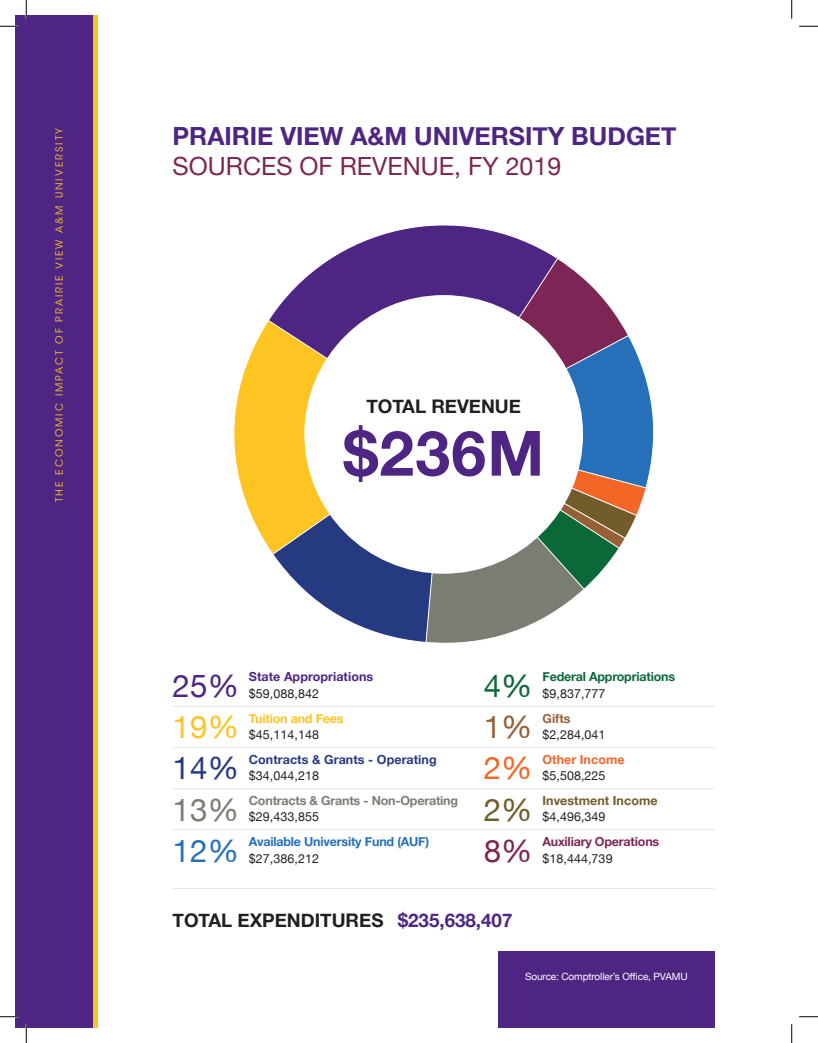
<style>
.page{position:relative;width:818px;height:1043px;background:#fff}
.page>*{position:absolute;margin:0;border:0;box-sizing:border-box;transform-origin:0 0}
.t1{font:700 62.5px "Helvetica Neue";color:#4e2582}
.t2{font:31.25px "Helvetica Neue";color:#4e2582}
.t3{font:31.25px "Helvetica Neue";color:#fec422}
.t4{font:31.25px "Helvetica Neue";color:#253a80}
.t5{font:31.25px "Helvetica Neue";color:#7a7d72}
.t6{font:31.25px "Helvetica Neue";color:#2570b8}
.t7{font:31.25px "Helvetica Neue";color:#0b6938}
.t8{font:31.25px "Helvetica Neue";color:#966037}
.t9{font:31.25px "Helvetica Neue";color:#f26626}
.t10{font:31.25px "Helvetica Neue";color:#725c29}
.t11{font:31.25px "Helvetica Neue";color:#7d2655}
.t12{font:700 25px "Helvetica Neue";color:#4e2582}
.t13{font:25px "Helvetica Neue";color:#7d2655}
.t14{font:700 18.75px "Helvetica Neue";color:#231f20}
.t15{font:12.5px "Helvetica Neue";letter-spacing:.005em;color:#231f20}
.t16{font:700 12.5px "Helvetica Neue";letter-spacing:-.015em;color:#7a7d72}
.t17{font:700 12.5px "Helvetica Neue";letter-spacing:-.015em;color:#2570b8}
.t18{font:700 12.5px "Helvetica Neue";letter-spacing:.005em;color:#253a80}
.t19{font:700 12.5px "Helvetica Neue";letter-spacing:-.015em;color:#0b6938}
.t20{font:700 12.5px "Helvetica Neue";letter-spacing:.005em;color:#4e2582}
.t21{font:700 12.5px "Helvetica Neue";letter-spacing:-.015em;color:#7d2655}
.t22{font:700 12.5px "Helvetica Neue";letter-spacing:.005em;color:#725c29}
.t23{font:700 12.5px "Helvetica Neue";letter-spacing:-.015em;color:#fec422}
.t24{font:700 12.5px "Helvetica Neue";letter-spacing:.005em;color:#f26626}
.t25{font:700 12.5px "Helvetica Neue";letter-spacing:.005em;color:#966037}
.t26{font:10px "ITC Avant Garde Std";letter-spacing:.2em;color:#fec422}
.t27{font:10px "Helvetica Neue";letter-spacing:-.01em;color:#fff}
.s1{color:#4e2582}
</style>
<div class="page">
<div style="left:498px;top:951px;width:216px;height:77px;background:#4e2582"></div>
<svg style="left:274px;top:555px;width:151px;height:88px"></svg>
<svg style="left:233px;top:323px;width:141px;height:232px"></svg>
<svg style="left:267px;top:225px;width:287px;height:210px"></svg>
<svg style="left:425px;top:257px;width:229px;height:386px"></svg>
<div style="left:304px;top:295px;width:279px;height:278px;background:#fff;border-radius:50%"></div>
<div style="left:29px;top:15px;width:69px;height:1013px;background:linear-gradient(to bottom,#fec422,#fec422)"></div>
<div style="left:15px;top:15px;width:77px;height:1013px;background:#4e2582"></div>
<hr style="left:172px;top:706px;width:542px;height:1px;background:#e6e7e9">
<hr style="left:172px;top:747px;width:542px;height:1px;background:#e6e7e9">
<hr style="left:172px;top:788px;width:542px;height:1px;background:#e6e7e9">
<hr style="left:172px;top:829px;width:542px;height:1px;background:#e6e7e9">
<hr style="left:172px;top:888px;width:542px;height:1px;background:#e6e7e9">
<svg style="left:0;top:25px;width:19px;height:2px"></svg>
<svg style="left:799px;top:25px;width:19px;height:2px"></svg>
<svg style="left:0;top:1016px;width:19px;height:1px"></svg>
<svg style="left:799px;top:1016px;width:19px;height:1px"></svg>
<svg style="left:25px;top:0;width:2px;height:19px"></svg>
<svg style="left:25px;top:1024px;width:2px;height:18px"></svg>
<svg style="left:791px;top:0;width:1px;height:19px"></svg>
<svg style="left:791px;top:1024px;width:1px;height:18px"></svg>
<p class="t26" style="left:53px;top:502px;width:376px;rotate:-90deg">THE ECONOMIC IMPACT OF PRAIRIE VIEW A&amp;M UNIVERSITY</p>
<h3 class="t12" style="left:172px;top:117px;width:505px">PRAIRIE VIEW A&amp;M UNIVERSITY BUDGET</h3>
<h3 class="t13" style="left:172px;top:148px;width:390px">SOURCES OF REVENUE, FY 2019</h3>
<h3 class="t14" style="left:366px;top:391px;width:156px">TOTAL REVENUE</h3>
<h1 class="t1" style="left:343px;top:404px;width:202px">$236M</h1>
<p class="t20" style="left:249px;top:667px;width:126px">State Appropriations</p>
<p class="t15" style="left:249px;top:684px;width:72px">$59,088,842</p>
<p class="t23" style="left:249px;top:708px;width:96px">Tuition and Fees</p>
<p class="t15" style="left:249px;top:725px;width:72px">$45,114,148</p>
<p class="t18" style="left:249px;top:749px;width:189px">Contracts &amp; Grants - Operating</p>
<p class="t15" style="left:249px;top:766px;width:72px">$34,044,218</p>
<p class="t16" style="left:249px;top:791px;width:211px">Contracts &amp; Grants - Non-Operating</p>
<p class="t15" style="left:249px;top:808px;width:72px">$29,433,855</p>
<p class="t17" style="left:249px;top:832px;width:182px">Available University Fund (AUF)</p>
<p class="t15" style="left:249px;top:849px;width:72px">$27,386,212</p>
<h2 class="t2" style="left:172px;top:663px;width:68px">25%</h2>
<h2 class="t7" style="left:483px;top:663px;width:50px">4%</h2>
<h2 class="t3" style="left:172px;top:704px;width:68px">19%</h2>
<h2 class="t8" style="left:483px;top:704px;width:50px">1%</h2>
<h2 class="t4" style="left:172px;top:745px;width:68px">14%</h2>
<h2 class="t9" style="left:483px;top:745px;width:50px">2%</h2>
<h2 class="t5" style="left:172px;top:787px;width:68px">13%</h2>
<h2 class="t10" style="left:483px;top:787px;width:50px">2%</h2>
<h2 class="t6" style="left:172px;top:828px;width:68px">12%</h2>
<h2 class="t11" style="left:483px;top:828px;width:50px">8%</h2>
<p class="t19" style="left:542px;top:667px;width:134px">Federal Appropriations</p>
<p class="t15" style="left:542px;top:684px;width:65px">$9,837,777</p>
<p class="t25" style="left:542px;top:708px;width:30px">Gifts</p>
<p class="t15" style="left:542px;top:725px;width:65px">$2,284,041</p>
<p class="t24" style="left:542px;top:749px;width:84px">Other Income</p>
<p class="t15" style="left:542px;top:766px;width:65px">$5,508,225</p>
<p class="t22" style="left:542px;top:791px;width:117px">Investment Income</p>
<p class="t15" style="left:542px;top:808px;width:65px">$4,496,349</p>
<p class="t21" style="left:542px;top:832px;width:118px">Auxiliary Operations</p>
<p class="t15" style="left:542px;top:849px;width:72px">$18,444,739</p>
<h3 class="t14" style="left:172px;top:905px;width:341px">TOTAL EXPENDITURES <span class="s1">$235,638,407</span></h3>
<p class="t27" style="left:525px;top:968px;width:164px">Source: Comptroller’s Office, PVAMU</p>
</div>
